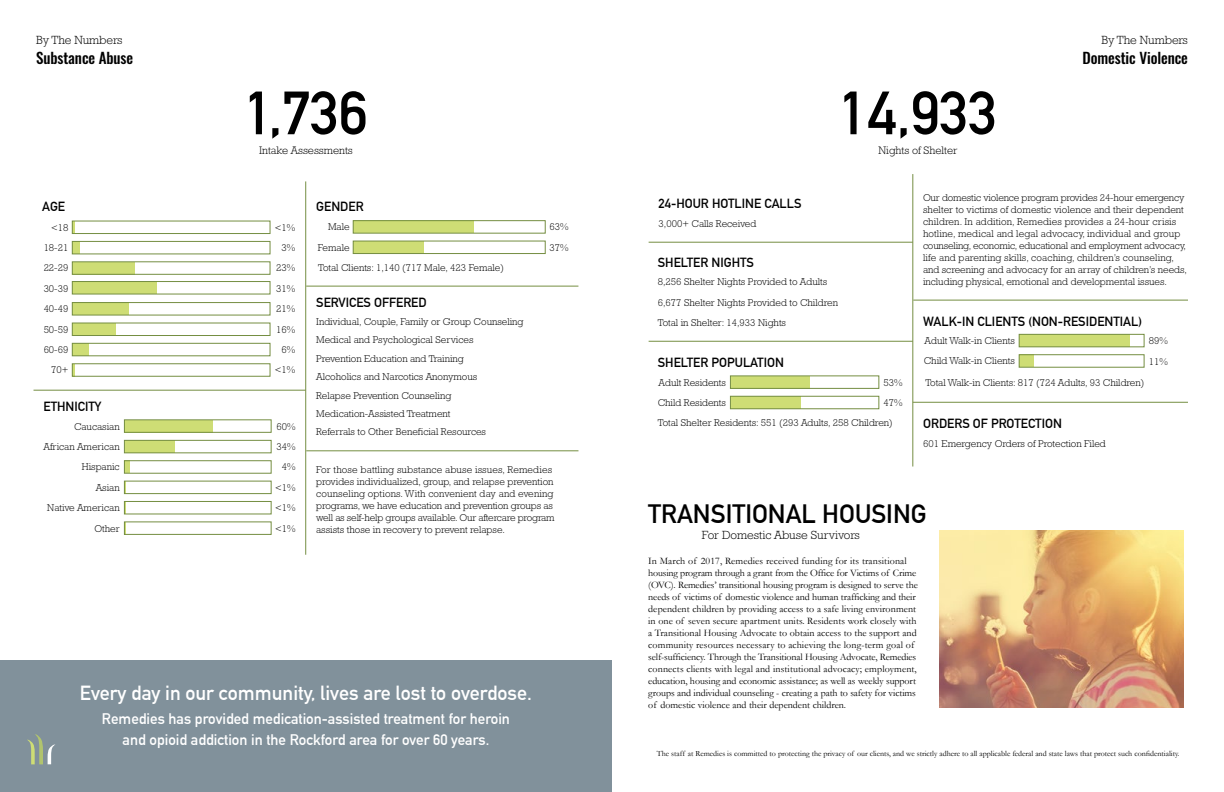
<style>
.page{position:relative;width:1224px;height:792px;background:#fff}
.page>*{position:absolute;margin:0;border:0;box-sizing:border-box;transform-origin:0 0}
.t1{font:700 60px "DIN Alternate";color:#000}
.t2{font:700 26px "DIN Alternate";color:#000}
.t3{font:700 20px "DIN Alternate";color:#fff}
.t4{font:700 15px/21px "DIN Alternate";color:#fff;text-align:center}
.t5{font:500 15px "Oswald";letter-spacing:-.005em;color:#000}
.t6{font:700 13px "DIN Alternate";color:#000}
.t7{font:300 12px "Rockwell Std";letter-spacing:-.005em;color:#000}
.t8{font:300 11px "Rockwell Std";color:#000}
.t9{font:300 10px/20.4px "Rockwell Std";color:#000}
.t10{font:10px/12px "Garamond";color:#000}
.t11{font:8px "Garamond";color:#000}
</style>
<div class="page">
<div style="left:0;top:661px;width:612px;height:131px;background:#81919b"></div>
<svg style="left:27px;top:734px;width:28px;height:30px"></svg>
<hr style="left:305px;top:181px;width:1px;height:374px;background:#758e42">
<hr style="left:34px;top:390px;width:272px;height:1px;background:#758e42">
<hr style="left:306px;top:450px;width:272px;height:1px;background:#758e42">
<hr style="left:306px;top:286px;width:272px;height:1px;background:#758e42">
<svg style="left:72px;top:281px;width:199px;height:14px"></svg>
<svg style="left:72px;top:261px;width:199px;height:14px"></svg>
<svg style="left:72px;top:241px;width:199px;height:13px"></svg>
<svg style="left:72px;top:221px;width:199px;height:13px"></svg>
<svg style="left:72px;top:302px;width:199px;height:14px"></svg>
<svg style="left:72px;top:323px;width:199px;height:13px"></svg>
<svg style="left:72px;top:343px;width:199px;height:13px"></svg>
<svg style="left:72px;top:363px;width:199px;height:14px"></svg>
<svg style="left:353px;top:220px;width:193px;height:14px"></svg>
<svg style="left:353px;top:241px;width:193px;height:13px"></svg>
<svg style="left:124px;top:419px;width:148px;height:14px"></svg>
<svg style="left:124px;top:440px;width:148px;height:13px"></svg>
<svg style="left:124px;top:460px;width:148px;height:14px"></svg>
<svg style="left:124px;top:481px;width:148px;height:13px"></svg>
<svg style="left:124px;top:501px;width:148px;height:13px"></svg>
<svg style="left:124px;top:521px;width:148px;height:14px"></svg>
<hr style="left:912px;top:174px;width:1px;height:293px;background:#758e42">
<hr style="left:913px;top:402px;width:275px;height:1px;background:#758e42">
<hr style="left:649px;top:242px;width:264px;height:1px;background:#758e42">
<hr style="left:913px;top:300px;width:275px;height:1px;background:#758e42">
<hr style="left:649px;top:341px;width:264px;height:1px;background:#758e42">
<svg style="left:730px;top:375px;width:149px;height:14px"></svg>
<svg style="left:730px;top:396px;width:149px;height:13px"></svg>
<svg style="left:1019px;top:334px;width:126px;height:13px"></svg>
<svg style="left:1019px;top:354px;width:126px;height:14px"></svg>
<img style="left:940px;top:531px;width:243px;height:177px">
<p class="t7" style="left:36px;top:33px;width:88px">By The Numbers</p>
<h3 class="t5" style="left:36px;top:50px;width:99px">Substance Abuse</h3>
<h1 class="t1" style="left:244px;top:67px;width:125px">1,736</h1>
<h1 class="t1" style="left:839px;top:67px;width:160px">14,933</h1>
<p class="t8" style="left:259px;top:144px;width:95px">Intake Assessments</p>
<p class="t8" style="left:878px;top:144px;width:81px">Nights of Shelter</p>
<p class="t7" style="left:1101px;top:33px;width:88px">By The Numbers</p>
<h3 class="t5" style="left:1082px;top:50px;width:107px">Domestic Violence</h3>
<h3 class="t6" style="left:42px;top:197px;width:24px">AGE</h3>
<p class="t9" style="left:44px;top:217px;width:26px;text-align:right">&lt;18<br>18-21<br>22-29<br>30-39<br>40-49<br>50-59<br>60-69<br>70+</p>
<p class="t9" style="left:275px;top:217px;width:22px;text-align:right">&lt;1%<br>3%<br>23%<br>31%<br>21%<br>16%<br>6% &lt;1%</p>
<h3 class="t6" style="left:44px;top:396px;width:59px">ETHNICITY</h3>
<p class="t9" style="left:44px;top:416px;width:78px;text-align:right">Caucasian<br>African American<br>Hispanic<br>Asian<br>Native American<br>Other</p>
<p class="t9" style="left:275px;top:416px;width:22px;text-align:right">60%<br>34%<br>4% &lt;1% &lt;1% &lt;1%</p>
<h3 class="t6" style="left:316px;top:197px;width:49px">GENDER</h3>
<p class="t9" style="left:318px;top:217px;width:33px;text-align:right">Male<br>Female</p>
<p class="t9" style="left:549px;top:217px;width:21px">63%<br>37%</p>
<p class="t9" style="left:318px;top:257px;width:187px">Total Clients: 1,140 (717 Male, 423 Female)</p>
<h3 class="t6" style="left:316px;top:292px;width:112px">SERVICES OFFERED</h3>
<p class="t9" style="left:316px;top:312px;width:209px;line-height:18.4px">Individual, Couple, Family or Group Counseling Medical and Psychological Services<br>Prevention Education and Training<br>Alcoholics and Narcotics Anonymous<br>Relapse Prevention Counseling Medication-Assisted Treatment<br>Referrals to Other Beneficial Resources</p>
<p class="t9" style="left:316px;top:464px;width:240px;line-height:12px">For those battling substance abuse issues, Remedies provides individualized, group, and relapse prevention counseling options. With convenient day and evening programs, we have education and prevention groups as well as self-help groups available. Our aftercare program assists those in recovery to prevent relapse.</p>
<h3 class="t3" style="left:80px;top:677px;width:454px">Every day in our community, lives are lost to overdose.</h3>
<h3 class="t4" style="left:102px;top:707px;width:410px">Remedies has provided medication-assisted treatment for heroin and opioid addiction in the Rockford area for over 60 years.</h3>
<h3 class="t6" style="left:659px;top:194px;width:144px">24-HOUR HOTLINE CALLS</h3>
<p class="t9" style="left:659px;top:213px;width:99px">3,000+ Calls Received</p>
<h3 class="t6" style="left:658px;top:252px;width:98px">SHELTER NIGHTS</h3>
<p class="t9" style="left:658px;top:272px;width:182px">8,256 Shelter Nights Provided to Adults<br>6,677 Shelter Nights Provided to Children<br>Total in Shelter: 14,933 Nights</p>
<h3 class="t6" style="left:658px;top:352px;width:128px">SHELTER POPULATION</h3>
<p class="t9" style="left:658px;top:372px;width:70px">Adult Residents<br>Child Residents</p>
<p class="t9" style="left:884px;top:372px;width:21px">53%<br>47%</p>
<p class="t9" style="left:658px;top:413px;width:236px">Total Shelter Residents: 551 (293 Adults, 258 Children)</p>
<p class="t9" style="left:923px;top:191px;width:265px;line-height:12px">Our domestic violence program provides 24-hour emergency shelter to victims of domestic violence and their dependent children. In addition, Remedies provides a 24-hour crisis hotline, medical and legal advocacy, individual and group counseling, economic, educational and employment advocacy, life and parenting skills, coaching, children’s counseling, and screening and advocacy for an array of children’s needs, including physical, emotional and developmental issues.</p>
<h3 class="t6" style="left:923px;top:311px;width:220px">WALK-IN CLIENTS (NON-RESIDENTIAL)</h3>
<p class="t9" style="left:924px;top:330px;width:93px">Adult Walk-in Clients<br>Child Walk-in Clients</p>
<p class="t9" style="left:1149px;top:331px;width:21px">89%<br>11%</p>
<p class="t9" style="left:925px;top:372px;width:221px">Total Walk-in Clients: 817 (724 Adults, 93 Children)</p>
<h3 class="t6" style="left:923px;top:413px;width:140px">ORDERS OF PROTECTION</h3>
<p class="t9" style="left:923px;top:433px;width:184px">601 Emergency Orders of Protection Filed</p>
<h2 class="t2" style="left:648px;top:494px;width:280px">TRANSITIONAL HOUSING</h2>
<p class="t7" style="left:702px;top:528px;width:159px">For Domestic Abuse Survivors</p>
<p class="t10" style="left:648px;top:555px;width:271px">In March of 2017, Remedies received funding for its transitional housing program through a grant from the Office for Victims of Crime (OVC). Remedies’ transitional housing program is designed to serve the needs of victims of domestic violence and human trafficking and their dependent children by providing access to a safe living environment in one of seven secure apartment units. Residents work closely with a Transitional Housing Advocate to obtain access to the support and community resources necessary to achieving the long-term goal of self-sufficiency. Through the Transitional Housing Advocate, Remedies connects clients with legal and institutional advocacy; employment, education, housing and economic assistance; as well as weekly support groups and individual counseling - creating a path to safety for victims of domestic violence and their dependent children.</p>
<p class="t11" style="left:657px;top:748px;width:524px">The staff at Remedies is committed to protecting the privacy of our clients, and we strictly adhere to all applicable federal and state laws that protect such confidentiality.</p>
</div>
